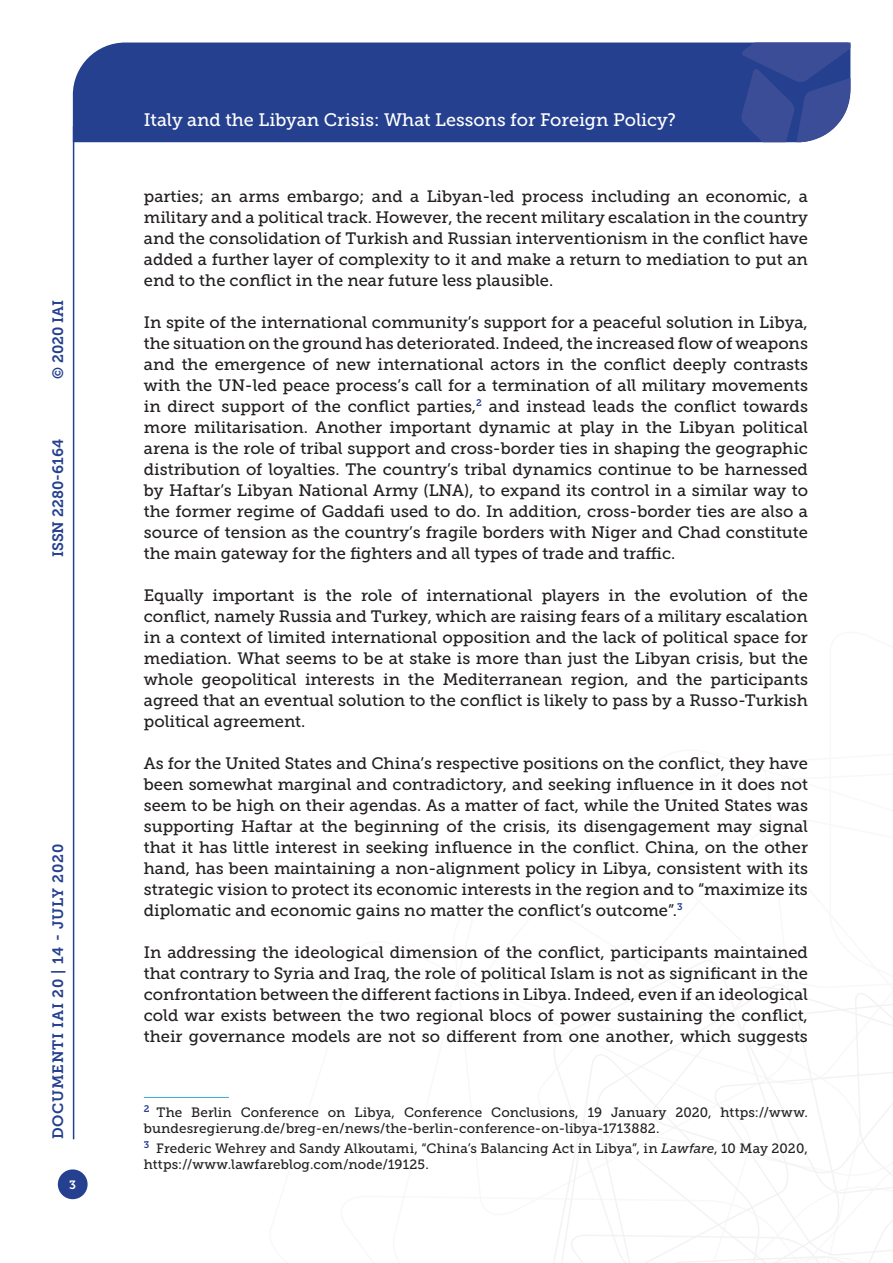
<style>
.page{position:relative;width:893px;height:1263px;background:#fff}
.page>*{position:absolute;margin:0;border:0;box-sizing:border-box;transform-origin:0 0}
.t1{font:18px "Museo Slab 500";color:#fff}
.Testo{font:16.5px/21px "Museo Slab 500";color:#231f20;text-align:justify}
.t2{font:15px "Museo Slab 700";letter-spacing:.05em;color:#25408f}
.t3{font:15px "Museo Slab 700";color:#25408f}
.Nota{font:13.5px/16.2px "Museo Slab 500";letter-spacing:.005em;color:#231f20}
.t4{font:12px "Museo Slab 700";color:#fff}
.s1{font-style:italic}
</style>
<div class="page">
<svg style="left:553px;top:960px;width:340px;height:303px"></svg>
<div style="left:73px;top:43px;width:668px;height:99px;background:#25408f"></div>
<svg style="left:741px;top:43px;width:109px;height:99px;background:#3f529a"></svg>
<div style="left:58px;top:1169px;width:30px;height:30px;background:#25408f;border-radius:50%"></div>
<hr style="left:73px;top:126px;width:1px;height:1013px;background:#25408f">
<hr style="left:144px;top:1097px;width:85px;height:1px;background:#39a7cc">
<p class="t2" style="left:50px;top:379px;width:80px;rotate:-90deg">© 2020 IAI</p>
<p class="t3" style="left:50px;top:557px;width:120px;rotate:-90deg">ISSN 2280-6164</p>
<p class="t2" style="left:50px;top:1139px;width:297px;rotate:-90deg">DOCUMENTI IAI 20 | 14 - JULY 2020</p>
<p class="t4" style="left:69px;top:1178px;width:8px">3</p>
<p class="t1" style="left:144px;top:110px;width:534px">Italy and the Libyan Crisis: What Lessons for Foreign Policy?</p>
<p class="Testo" style="left:144px;top:186px;width:666px">parties; an arms embargo; and a Libyan-led process including an economic, a military and a political track. However, the recent military escalation in the country and the consolidation of Turkish and Russian interventionism in the conflict have added a further layer of complexity to it and make a return to mediation to put an end to the conflict in the near future less plausible.</p>
<p class="Testo" style="left:144px;top:312px;width:666px">In spite of the international community’s support for a peaceful solution in Libya, the situation on the ground has deteriorated. Indeed, the increased flow of weapons and the emergence of new international actors in the conflict deeply contrasts with the UN-led peace process’s call for a termination of all military movements in direct support of the conflict parties,<sup>2</sup> and instead leads the conflict towards more militarisation. Another important dynamic at play in the Libyan political arena is the role of tribal support and cross-border ties in shaping the geographic distribution of loyalties. The country’s tribal dynamics continue to be harnessed by Haftar’s Libyan National Army (LNA), to expand its control in a similar way to the former regime of Gaddafi used to do. In addition, cross-border ties are also a source of tension as the country’s fragile borders with Niger and Chad constitute the main gateway for the fighters and all types of trade and traffic.</p>
<p class="Testo" style="left:144px;top:585px;width:666px">Equally important is the role of international players in the evolution of the conflict, namely Russia and Turkey, which are raising fears of a military escalation in a context of limited international opposition and the lack of political space for mediation. What seems to be at stake is more than just the Libyan crisis, but the whole geopolitical interests in the Mediterranean region, and the participants agreed that an eventual solution to the conflict is likely to pass by a Russo-Turkish political agreement.</p>
<p class="Testo" style="left:144px;top:753px;width:666px">As for the United States and China’s respective positions on the conflict, they have been somewhat marginal and contradictory, and seeking influence in it does not seem to be high on their agendas. As a matter of fact, while the United States was supporting Haftar at the beginning of the crisis, its disengagement may signal that it has little interest in seeking influence in the conflict. China, on the other hand, has been maintaining a non-alignment policy in Libya, consistent with its strategic vision to protect its economic interests in the region and to “maximize its diplomatic and economic gains no matter the conflict’s outcome”.<sup>3</sup></p>
<p class="Testo" style="left:144px;top:942px;width:666px">In addressing the ideological dimension of the conflict, participants maintained that contrary to Syria and Iraq, the role of political Islam is not as significant in the confrontation between the different factions in Libya. Indeed, even if an ideological cold war exists between the two regional blocs of power sustaining the conflict, their governance models are not so different from one another, which suggests</p>
<p class="Nota" style="left:144px;top:1104px;width:666px"><sup>2</sup> The Berlin Conference on Libya, Conference Conclusions, 19 January 2020, https://www. bundesregierung.de/breg-en/news/the-berlin-conference-on-libya-1713882.</p>
<p class="Nota" style="left:144px;top:1140px;width:665px"><sup>3</sup> Frederic Wehrey and Sandy Alkoutami, “China’s Balancing Act in Libya”, in <span class="s1">Lawfare</span>, 10 May 2020, https://www.lawfareblog.com/node/19125.</p>
</div>
